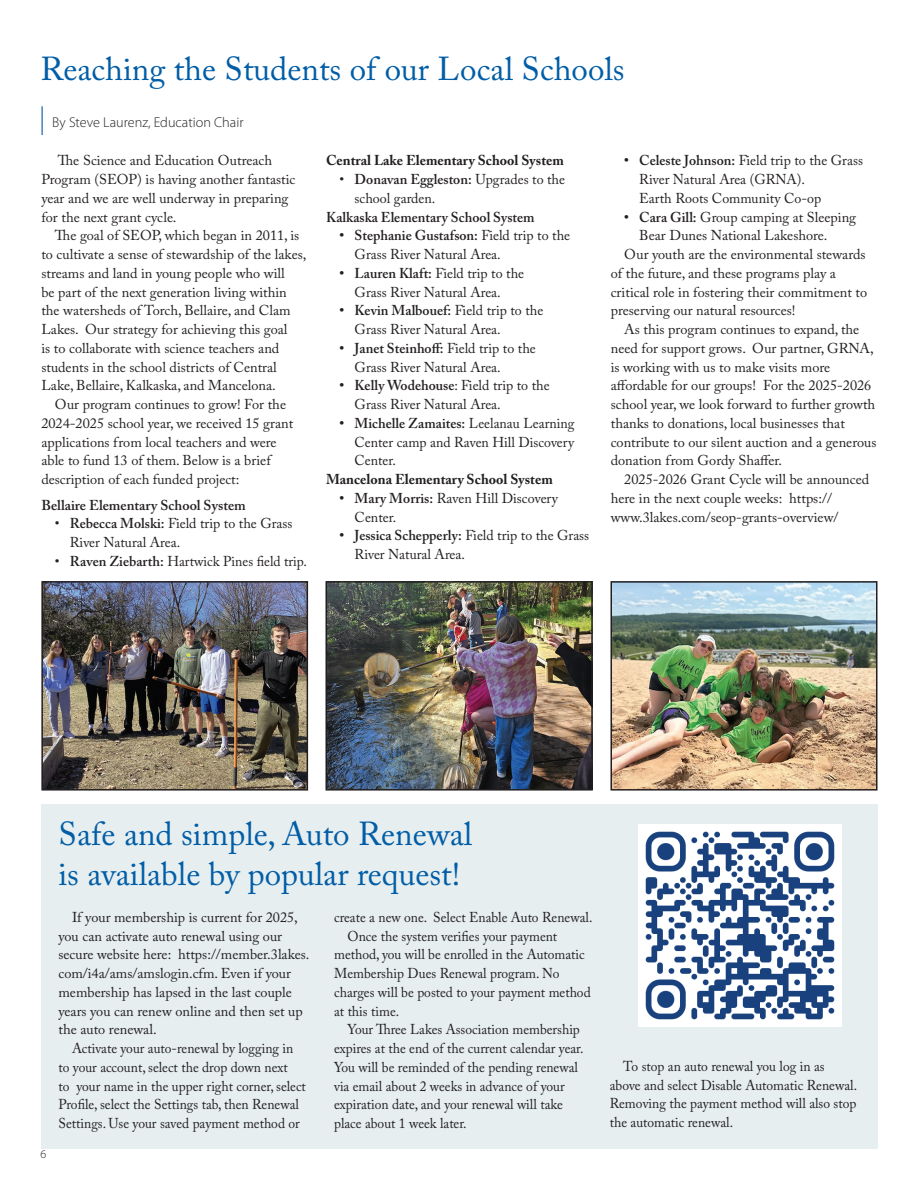
<style>
.page{position:relative;width:918px;height:1188px;background:#fff}
.page>*{position:absolute;margin:0;border:0;box-sizing:border-box;transform-origin:0 0}
.HEADLINE_22pt_BLUE{font:33px/39.6px "Adobe Caslon Pro";color:#015da6}
.Body_Text{font:14.25px/18.8px "Adobe Caslon Pro";color:#231f20}
.Body_Text-2{font:14.25px/18.8px "Adobe Caslon Pro";color:#231f20;scale:.95 1}
.Body_Text-3{font:700 14.25px "Adobe Caslon Pro";color:#231f20}
.Body_Text-4{font:600 14.25px "Adobe Caslon Pro";color:#231f20}
.Byline{font:300 14.25px "Myriad Pro";color:#231f20}
.t1{font:300 12px "Myriad Pro";color:#231f20}
.s1{font-weight:600}
</style>
<div class="page">
<hr style="left:41px;top:106px;width:2px;height:29px;background:#4a81bf">
<img style="left:329px;top:584px;width:261px;height:204px">
<div style="left:326px;top:581px;width:267px;height:210px;border:2px solid #231f20"></div>
<img style="left:44px;top:584px;width:261px;height:204px">
<div style="left:41px;top:581px;width:267px;height:210px;border:2px solid #231f20"></div>
<img style="left:613px;top:584px;width:262px;height:204px">
<div style="left:610px;top:581px;width:268px;height:210px;border:2px solid #231f20"></div>
<div style="left:41px;top:804px;width:837px;height:345px;background:#e6eef0"></div>
<img style="left:639px;top:824px;width:202px;height:203px">
<p class="HEADLINE_22pt_BLUE" style="left:40px;top:49px;width:586px">Reaching the Students of our Local Schools</p>
<p class="Byline" style="left:52px;top:114px;width:193px">By Steve Laurenz, Education Chair</p>
<p class="Body_Text" style="left:41px;top:151px;width:256px;text-indent:16px">The Science and Education Outreach Program (SEOP) is having another fantastic year and we are well underway in preparing for the next grant cycle.</p>
<p class="Body_Text" style="left:41px;top:226px;width:267px;text-indent:14px">The goal of SEOP, which began in 2011, is to cultivate a sense of stewardship of the lakes, streams and land in young people who will<br>be part of the next generation living within the watersheds of Torch, Bellaire, and Clam Lakes. Our strategy for achieving this goal<br>is to collaborate with science teachers and students in the school districts of Central Lake, Bellaire, Kalkaska, and Mancelona.</p>
<p class="Body_Text" style="left:41px;top:395px;width:253px;text-indent:14px">Our program continues to grow! For the 2024-2025 school year, we received 15 grant applications from local teachers and were able to fund 13 of them. Below is a brief description of each funded project:</p>
<p class="Body_Text-4" style="left:41px;top:496px;width:206px">Bellaire Elementary School System</p>
<p class="Body_Text" style="left:70px;top:514px;width:224px;text-indent:-15px">• <span class="s1">Rebecca Molski:</span> Field trip to the Grass<br>River Natural Area.</p>
<p class="Body_Text" style="left:55px;top:552px;width:254px">• <span class="s1">Raven Ziebarth:</span> Hartwick Pines field trip.</p>
<p class="Body_Text-3" style="left:326px;top:152px;width:239px">Central Lake Elementary School System</p>
<p class="Body_Text" style="left:355px;top:170px;width:212px;text-indent:-15px">• <span class="s1">Donavan Eggleston:</span> Upgrades to the school garden.</p>
<p class="Body_Text-4" style="left:326px;top:208px;width:210px">Kalkaska Elementary School System</p>
<p class="Body_Text" style="left:355px;top:226px;width:217px;text-indent:-15px"><span class="s1">• Stephanie Gustafson:</span> Field trip to the<br>Grass River Natural Area.</p>
<p class="Body_Text" style="left:340px;top:264px;width:186px;text-align:center"><span class="s1">• Lauren Klaft:</span> Field trip to the<br>Grass River Natural Area.</p>
<p class="Body_Text" style="left:355px;top:301px;width:190px;text-indent:-15px"><span class="s1">• Kevin Malbouef:</span> Field trip to the<br>Grass River Natural Area.</p>
<p class="Body_Text" style="left:355px;top:339px;width:183px;text-indent:-15px"><span class="s1">• Janet Steinhoff:</span> Field trip to the<br>Grass River Natural Area.</p>
<p class="Body_Text" style="left:355px;top:376px;width:197px;text-indent:-15px"><span class="s1">• Kelly Wodehouse</span>: Field trip to the<br>Grass River Natural Area.</p>
<p class="Body_Text" style="left:355px;top:414px;width:221px;text-align:justify;text-indent:-15px"><span class="s1">• Michelle Zamaites:</span> Leelanau Learning Center camp and Raven Hill Discovery Center.</p>
<p class="Body_Text-3" style="left:326px;top:471px;width:228px">Mancelona Elementary School System</p>
<p class="Body_Text" style="left:355px;top:489px;width:205px;text-indent:-15px"><span class="s1">• Mary Morris:</span> Raven Hill Discovery<br>Center.</p>
<p class="Body_Text" style="left:355px;top:526px;width:236px;text-indent:-15px"><span class="s1">• Jessica Schepperly:</span> Field trip to the Grass<br>River Natural Area.</p>
<p class="Body_Text" style="left:639px;top:151px;width:225px;text-indent:-15px"><span class="s1">• Celeste Johnson:</span> Field trip to the Grass<br>River Natural Area (GRNA).</p>
<p class="Body_Text" style="left:639px;top:189px;width:184px">Earth Roots Community Co-op</p>
<p class="Body_Text" style="left:639px;top:207px;width:218px;text-indent:-15px"><span class="s1">• Cara Gill:</span> Group camping at Sleeping<br>Bear Dunes National Lakeshore.</p>
<p class="Body_Text" style="left:611px;top:245px;width:258px;text-indent:14px">Our youth are the environmental stewards of the future, and these programs play a critical role in fostering their commitment to preserving our natural resources!</p>
<p class="Body_Text" style="left:611px;top:320px;width:267px;text-indent:14px">As this program continues to expand, the need for support grows. Our partner, GRNA, is working with us to make visits more affordable for our groups! For the 2025-2026 school year, we look forward to further growth thanks to donations, local businesses that contribute to our silent auction and a generous donation from Gordy Shaffer.</p>
<p class="Body_Text" style="left:611px;top:470px;width:260px;text-indent:14px">2025-2026 Grant Cycle will be announced here in the next couple weeks: https:// www.3lakes.com/seop-grants-overview/</p>
<p class="t1" style="left:40px;top:1146px;width:7px">6</p>
<p class="HEADLINE_22pt_BLUE" style="left:58px;top:814px;width:415px">Safe and simple, Auto Renewal is available by popular request!</p>
<p class="Body_Text" style="left:58px;top:908px;width:253px;text-indent:14px">If your membership is current for 2025, you can activate auto renewal using our secure website here: https://member.3lakes. com/i4a/ams/amslogin.cfm. Even if your membership has lapsed in the last couple years you can renew online and then set up the auto renewal.</p>
<p class="Body_Text-2" style="left:58px;top:1039px;width:262px;text-indent:14px">Activate your auto-renewal by logging in to your account, select the drop down next<br>to your name in the upper right corner, select Profile, select the Settings tab, then Renewal Settings. Use your saved payment method or</p>
<p class="Body_Text-2" style="left:334px;top:908px;width:273px">create a new one. Select Enable Auto Renewal.</p>
<p class="Body_Text-2" style="left:334px;top:926px;width:272px;text-indent:14px">Once the system verifies your payment method, you will be enrolled in the Automatic Membership Dues Renewal program. No charges will be posted to your payment method at this time.</p>
<p class="Body_Text-2" style="left:334px;top:1020px;width:264px;text-indent:14px">Your Three Lakes Association membership expires at the end of the current calendar year.<br>You will be reminded of the pending renewal via email about 2 weeks in advance of your expiration date, and your renewal will take place about 1 week later.</p>
<p class="Body_Text-2" style="left:610px;top:1057px;width:262px;text-indent:14px">To stop an auto renewal you log in as above and select Disable Automatic Renewal.<br>Removing the payment method will also stop the automatic renewal.</p>
</div>
